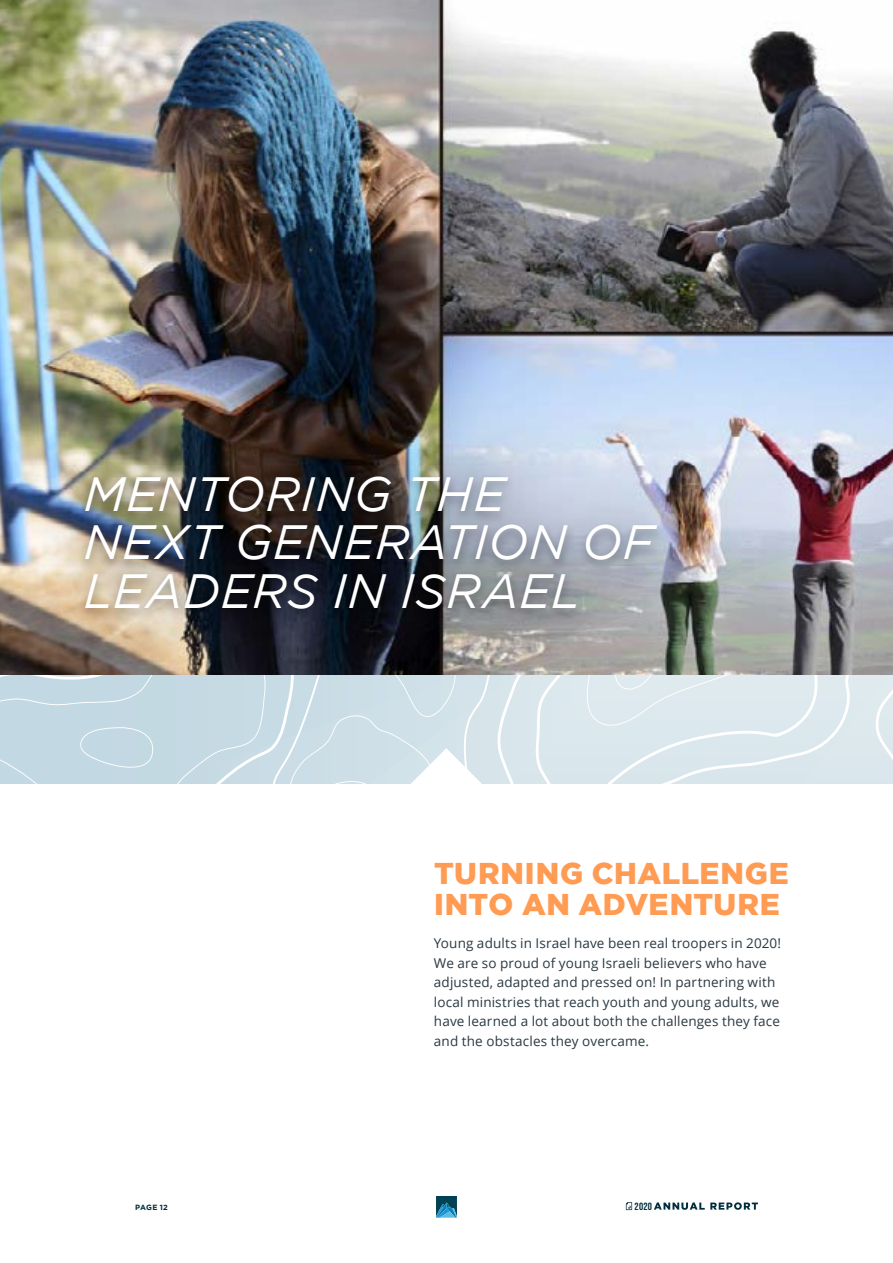
<style>
.page{position:relative;width:893px;height:1263px;background:#fff}
.page>*{position:absolute;margin:0;border:0;box-sizing:border-box;transform-origin:0 0}
.t1{font:italic 48px/48.4px "Gotham";letter-spacing:.01em;color:#fff}
.t2{font:900 30px/31.5px "Gotham";letter-spacing:.02em;color:#ff9b53}
.t3{font:13.5px/19.5px "Open Sans";letter-spacing:.01em;color:#293841}
.t4{font:10.5px "Bebas Neue";color:#002e3c}
.t5{font:700 7.5px "Gotham";letter-spacing:.02em;color:#002e3c}
</style>
<div class="page">
<img style="left:0;top:0;width:22px;height:674px">
<img style="left:22px;top:0;width:871px;height:1211px">
<svg style="left:626px;top:1202px;width:6px;height:8px"></svg>
<svg style="left:654px;top:1202px;width:104px;height:8px"></svg>
<svg style="left:436px;top:1196px;width:21px;height:22px"></svg>
<div style="left:34px;top:423px;width:668px;height:239px;background:#000;opacity:.75"></div>
<h1 class="t1" style="left:84px;top:469px;width:572px">MENTORING THE<br>NEXT GENERATION OF<br>LEADERS IN ISRAEL</h1>
<h2 class="t2" style="left:434px;top:857px;width:356px">TURNING CHALLENGE<br>INTO AN ADVENTURE</h2>
<p class="t3" style="left:434px;top:933px;width:349px">Young adults in Israel have been real troopers in 2020!<br>We are so proud of young Israeli believers who have adjusted, adapted and pressed on! In partnering with local ministries that reach youth and young adults, we have learned a lot about both the challenges they face and the obstacles they overcame.</p>
<p class="t5" style="left:135px;top:1202px;width:34px">PAGE 12</p>
<p class="t4" style="left:635px;top:1200px;width:19px">2020</p>
</div>
